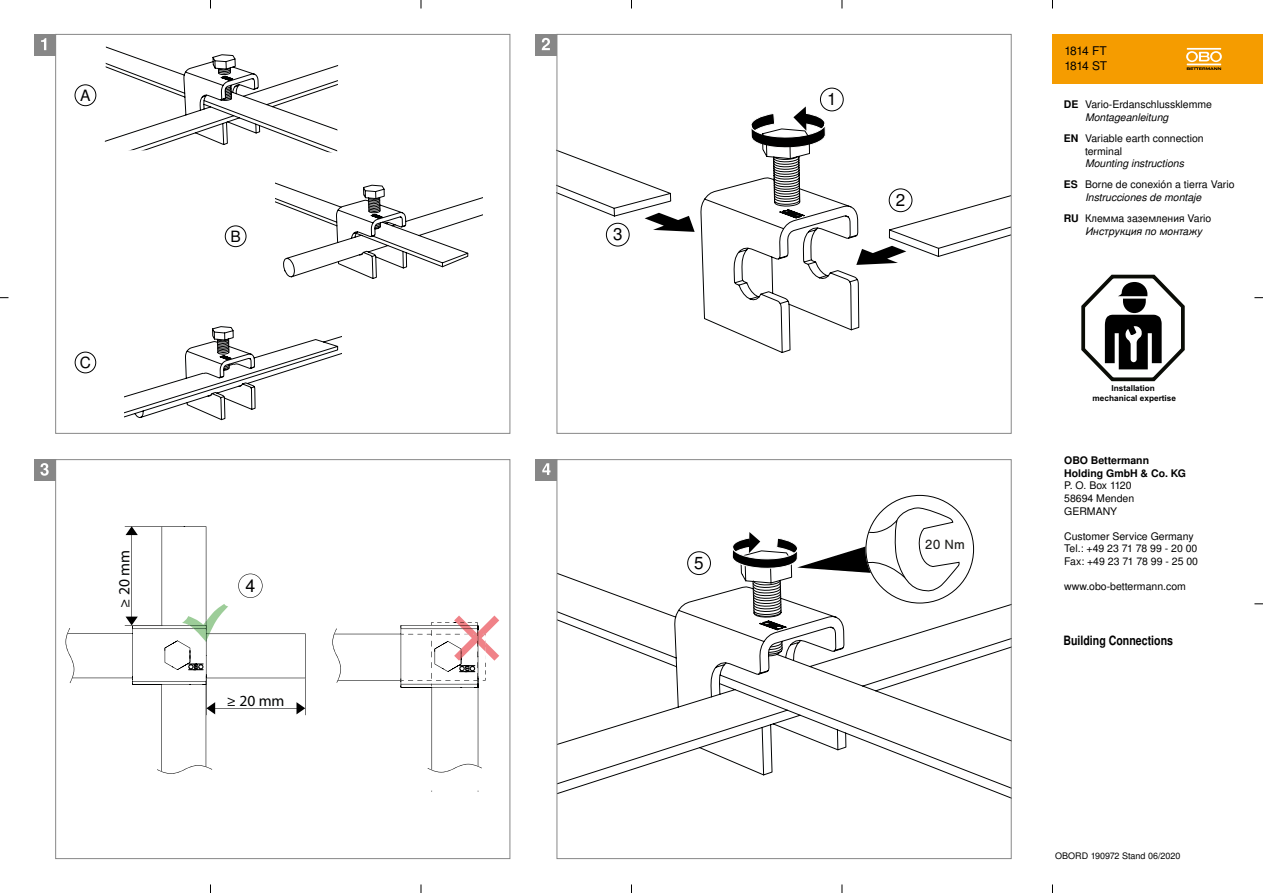
<style>
.page{position:relative;width:1263px;height:893px;background:#fff}
.page>*{position:absolute;margin:0;border:0;box-sizing:border-box;transform-origin:0 0}
.t1{font:17.7px "Nimbus San LOT";color:#000}
.t2{font:17.1px "Nimbus San LOT";color:#000}
.t3{font:15.6px "Myriad Pro";color:#010202}
.t4{font:15.6px "Nimbus San LOT";color:#000}
.t5{font:15.45px "Myriad Pro";color:#010202}
.t6{font:13.95px "Nimbus San";color:#1d1e1c}
.t7{font:700 12.9px "Nimbus San LOT";color:#000;scale:.82 1}
.t8{font:12px/14.4px "Nimbus San LOT";letter-spacing:-.055em;color:#000}
.t9{font:10.5px/12.6px "Nimbus San LOT";color:#000}
.t10{font:italic 10.5px/21.1px "Nimbus San LOT";color:#000}
.t11{font:700 10.5px/12.6px "Nimbus San LOT";color:#000}
.t12{font:9px "Nimbus San LOT";color:#000}
.t13{font:700 8.25px/9.9px "Arial";color:#000;text-align:center}
.s1{font-weight:700}
.s2{font-style:italic}
.s3{font-weight:700;font-style:normal}
.s4{font-style:normal}
.s5{color:#fff}
</style>
<div class="page">
<div style="left:34px;top:34px;width:21px;height:21px;background:#878787"></div>
<svg style="left:41px;top:38px;width:5px;height:12px"></svg>
<svg style="left:912px;top:195px;width:97px;height:62px"></svg>
<svg style="left:559px;top:87px;width:353px;height:266px"></svg>
<div style="left:820px;top:88px;width:23px;height:23px;background:#fff;border-radius:50%"></div>
<div style="left:820px;top:88px;width:24px;height:23px;border:1px solid #000;border-radius:50%"></div>
<div style="left:889px;top:189px;width:23px;height:23px;background:#fff;border-radius:50%"></div>
<div style="left:889px;top:188px;width:23px;height:24px;border:1px solid #000;border-radius:50%"></div>
<div style="left:606px;top:223px;width:23px;height:23px;background:#fff;border-radius:50%"></div>
<div style="left:606px;top:223px;width:23px;height:23px;border:1px solid #000;border-radius:50%"></div>
<div style="left:535px;top:34px;width:21px;height:21px;background:#878787"></div>
<svg style="left:542px;top:38px;width:8px;height:12px"></svg>
<svg style="left:332px;top:615px;width:167px;height:177px"></svg>
<svg style="left:74px;top:526px;width:232px;height:244px"></svg>
<svg style="left:125px;top:526px;width:37px;height:100px"></svg>
<svg style="left:206px;top:678px;width:100px;height:37px"></svg>
<svg style="left:182px;top:604px;width:46px;height:38px"></svg>
<svg style="left:65px;top:628px;width:9px;height:55px"></svg>
<svg style="left:157px;top:765px;width:55px;height:9px"></svg>
<svg style="left:238px;top:574px;width:25px;height:24px"></svg>
<img style="left:464px;top:634px;width:22px;height:25px">
<div style="left:34px;top:459px;width:21px;height:21px;background:#878787"></div>
<svg style="left:40px;top:463px;width:9px;height:13px"></svg>
<svg style="left:559px;top:522px;width:450px;height:276px"></svg>
<svg style="left:732px;top:494px;width:235px;height:158px"></svg>
<div style="left:688px;top:552px;width:22px;height:23px;background:#fff;border-radius:50%"></div>
<div style="left:687px;top:551px;width:24px;height:24px;border:1px solid #000;border-radius:50%"></div>
<div style="left:535px;top:459px;width:22px;height:21px;background:#878787"></div>
<svg style="left:542px;top:463px;width:8px;height:12px"></svg>
<svg style="left:124px;top:326px;width:217px;height:95px"></svg>
<svg style="left:275px;top:182px;width:207px;height:97px"></svg>
<svg style="left:105px;top:46px;width:233px;height:106px"></svg>
<div style="left:75px;top:85px;width:21px;height:21px;border:1px solid #000;border-radius:50%"></div>
<div style="left:225px;top:226px;width:21px;height:21px;border:1px solid #000;border-radius:50%"></div>
<div style="left:75px;top:352px;width:21px;height:21px;border:1px solid #000;border-radius:50%"></div>
<div style="left:1052px;top:34px;width:211px;height:50px;background:#f59c00"></div>
<hr style="left:1187px;top:48px;width:34px;height:2px;background:#fff">
<svg style="left:1186px;top:51px;width:36px;height:19px"></svg>
<svg style="left:1081px;top:275px;width:104px;height:107px"></svg>
<h3 class="t4" style="left:80px;top:86px;width:12px">A</h3>
<h3 class="t4" style="left:80px;top:353px;width:13px">C</h3>
<h3 class="t3" style="left:115px;top:608px;width:59px;rotate:-90deg">≥ 20 mm</h3>
<h3 class="t4" style="left:230px;top:227px;width:12px">B</h3>
<h1 class="t1" style="left:245px;top:575px;width:11px">4</h1>
<h3 class="t5" style="left:227px;top:691px;width:59px">≥ 20 mm</h3>
<h2 class="t2" style="left:613px;top:224px;width:11px">3</h2>
<h2 class="t2" style="left:694px;top:553px;width:11px">5</h2>
<h2 class="t2" style="left:827px;top:89px;width:11px">1</h2>
<h2 class="t2" style="left:896px;top:190px;width:11px">2</h2>
<h3 class="t6" style="left:925px;top:536px;width:42px">20 Nm</h3>
<p class="t8" style="left:1064px;top:44px;width:44px">1814 FT<br>1814 ST</p>
<p class="t9" style="left:1085px;top:99px;width:129px;text-indent:-21px"><span class="s1">DE</span> Vario-Erdanschlussklemme<br><span class="s2">Montageanleitung</span></p>
<p class="t9" style="left:1085px;top:132px;width:120px;text-indent:-21px"><span class="s1">EN</span> Variable earth connection terminal</p>
<p class="t9" style="left:1064px;top:153px;width:172px;line-height:21.1px;text-indent:21px"><span class="s2">Mounting instructions<br></span><span class="s1">ES</span> Borne de conexión a tierra Vario</p>
<p class="t10" style="left:1064px;top:187px;width:149px;text-indent:21px">Instrucciones de montaje<br><span class="s3">RU</span> <span class="s4">Клемма заземления Vario</span></p>
<p class="t10" style="left:1085px;top:221px;width:124px">Инструкция по монтажу<span class="s5">у</span></p>
<p class="t13" style="left:1093px;top:383px;width:85px">Installation mechanical expertise</p>
<p class="t11" style="left:1064px;top:455px;width:123px">OBO Bettermann<br>Holding GmbH &amp; Co. KG</p>
<p class="t9" style="left:1064px;top:480px;width:72px">P. O. Box 1120<br>58694 Menden<br>GERMANY</p>
<p class="t9" style="left:1064px;top:530px;width:135px">Customer Service Germany<br>Tel.: +49 23 71 78 99 - 20 00<br>Fax: +49 23 71 78 99 - 25 00</p>
<p class="t9" style="left:1064px;top:580px;width:123px">www.obo-bettermann.com</p>
<p class="t7" style="left:1063px;top:633px;width:135px">Building Connections</p>
<p class="t12" style="left:1055px;top:850px;width:127px">OBORD 190972 Stand 06/2020</p>
</div>
